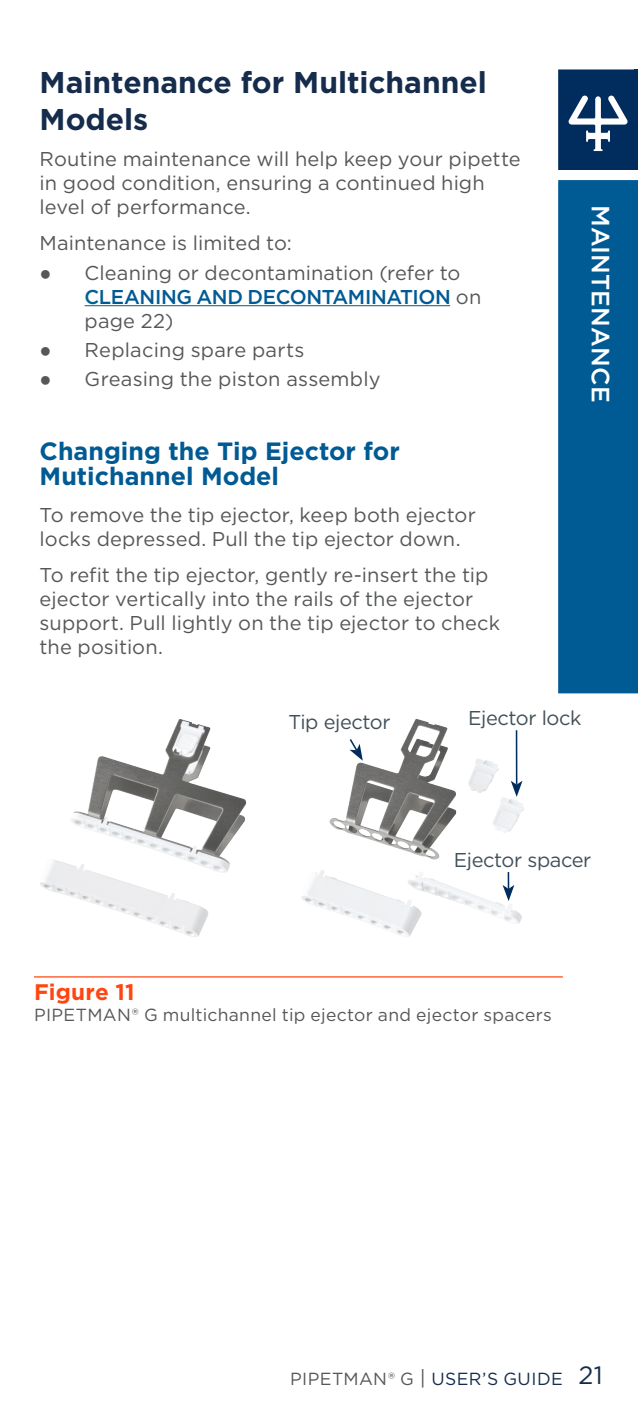
<style>
.page{position:relative;width:638px;height:1418px;background:#fff}
.page>*{position:absolute;margin:0;border:0;box-sizing:border-box;transform-origin:0 0}
.Heading_1_NoTOP{font:700 30px/36px "Gotham";color:#152c4c}
.Sous-titre__bleu{font:700 25px/25px "Gotham";color:#005a93}
.Blue_Tab_Right{font:500 25px "Gotham";letter-spacing:.005em;color:#fff}
.Page_Number_Right{font:25px "Gotham";color:#152c4c}
.t1{font:700 22.5px "Gotham";letter-spacing:.005em;color:#ff4612}
.Body_Text{font:20px/24px "Gotham";letter-spacing:.005em;color:#555759}
.Numéro{font:20px "Gotham";letter-spacing:-.02em;color:#415059}
.Figure_Text{font:17.5px "Gotham";letter-spacing:.02em;color:#555759}
.Footer_Right{font:17.5px "Gotham";letter-spacing:.025em;color:#152c4c}
.s1{font-family:"Times New Roman"}
.s2{font-weight:500;color:#006192}
.s3{font-weight:500;color:#005a93}
.s4{color:#555759}
.s5{font-size:20px;color:#555759}
</style>
<div class="page">
<img style="left:329px;top:719px;width:127px;height:140px">
<img style="left:70px;top:719px;width:176px;height:154px">
<svg style="left:558px;top:180px;width:80px;height:513px;background:#065d95"></svg>
<svg style="left:558px;top:69px;width:80px;height:101px;background:#244a74"></svg>
<svg style="left:85px;top:305px;width:14px;height:1px"></svg>
<hr style="left:99px;top:305px;width:351px;height:1px;background:#005a93">
<hr style="left:516px;top:730px;width:1px;height:54px;background:#002c5e">
<svg style="left:511px;top:780px;width:11px;height:17px"></svg>
<svg style="left:502px;top:872px;width:12px;height:29px"></svg>
<svg style="left:348px;top:737px;width:15px;height:23px"></svg>
<hr style="left:34px;top:976px;width:529px;height:1px;background:#ff4612">
<p class="Heading_1_NoTOP" style="left:40px;top:65px;width:449px">Maintenance for Multichannel<br>Models</p>
<p class="Body_Text" style="left:40px;top:146px;width:482px">Routine maintenance will help keep your pipette in good condition, ensuring a continued high level of performance.</p>
<p class="Body_Text" style="left:40px;top:231px;width:254px">Maintenance is limited to:</p>
<p class="Body_Text" style="left:85px;top:260px;width:398px;text-indent:-45px"><span class="s1">●</span> Cleaning or decontamination (refer to<br><span class="s2">C</span><span class="s3">LEANING AND DECONTAMINATION</span> on page 22)</p>
<p class="Body_Text" style="left:40px;top:337px;width:266px"><span class="s1">●</span> Replacing spare parts</p>
<p class="Body_Text" style="left:40px;top:367px;width:342px"><span class="s1">●</span> Greasing the piston assembly</p>
<p class="Sous-titre__bleu" style="left:40px;top:438px;width:362px">Changing the Tip Ejector for<br>Mutichannel Model</p>
<p class="Body_Text" style="left:40px;top:502px;width:438px">To remove the tip ejector, keep both ejector locks depressed. Pull the tip ejector down.</p>
<p class="Body_Text" style="left:40px;top:562px;width:462px">To refit the tip ejector, gently re-insert the tip ejector vertically into the rails of the ejector support. Pull lightly on the tip ejector to check the position.</p>
<p class="Blue_Tab_Right" style="left:617px;top:205px;width:199px;rotate:90deg">MAINTENANCE</p>
<p class="Numéro" style="left:288px;top:708px;width:103px">Tip ejector</p>
<p class="Numéro" style="left:468px;top:705px;width:115px">Ejector lock</p>
<p class="Numéro" style="left:454px;top:847px;width:139px">Ejector spacer</p>
<p class="t1" style="left:34px;top:977px;width:102px">Figure 11</p>
<p class="Figure_Text" style="left:34px;top:1003px;width:519px">PIPETMAN® G multichannel tip ejector and ejector spacers</p>
<p class="Footer_Right" style="left:290px;top:1367px;width:274px"><span class="s4">PIPETMAN® G</span> <span class="s5">|</span> USER’S GUIDE</p>
<p class="Page_Number_Right" style="left:578px;top:1358px;width:26px">21</p>
</div>
